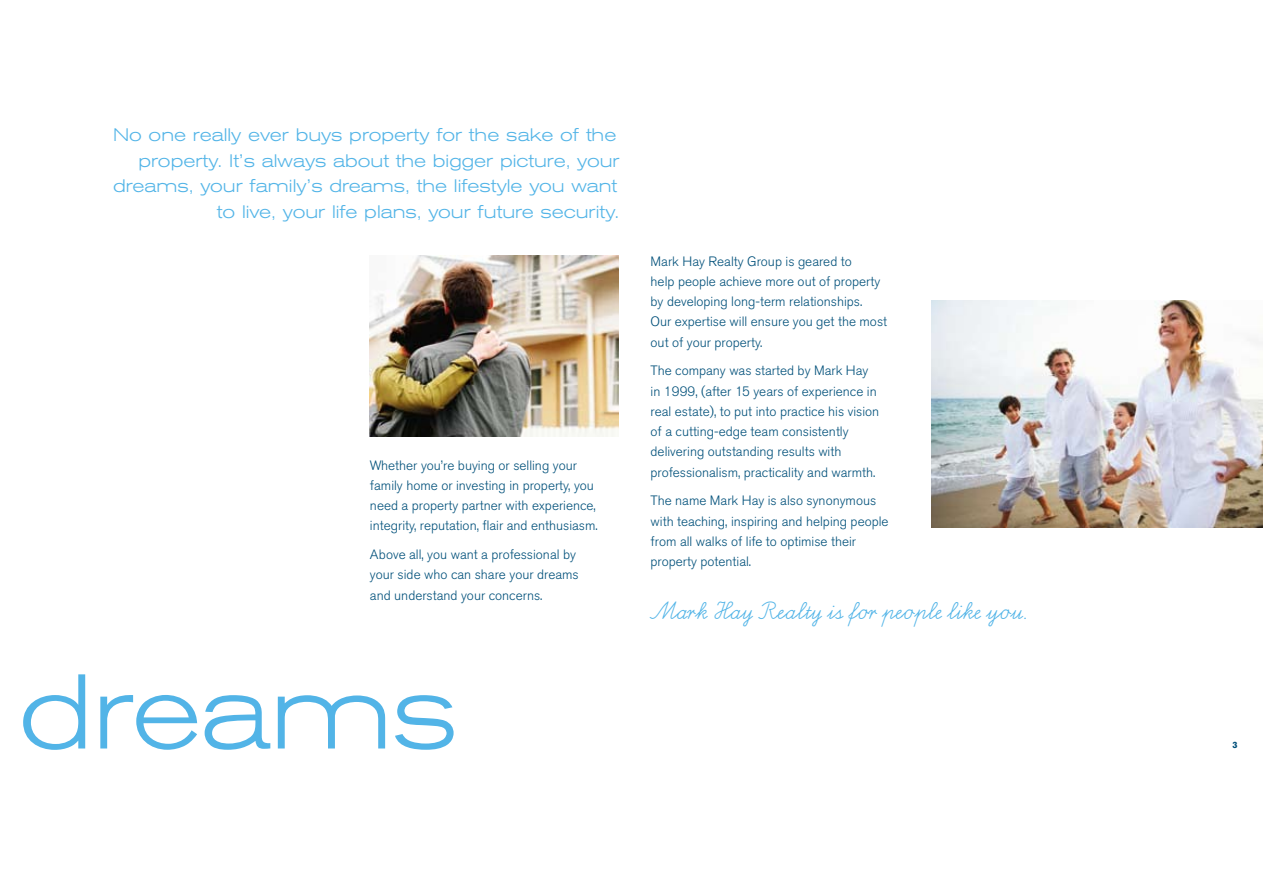
<style>
.page{position:relative;width:1263px;height:893px;background:#fff}
.page>*{position:absolute;margin:0;border:0;box-sizing:border-box;transform-origin:0 0}
.t1{font:300 expanded 105px "Akzidenz Grotesk BE";letter-spacing:-.01em;color:#52b4e7}
.t2{font:30px "Schulschrift B";color:#52b4e7}
.t3{font:300 expanded 18px/25.5px "Akzidenz Grotesk BE";color:#52b4e7;text-align:right}
.t4{font:300 13.5px/20.2px "Akzidenz Grotesk BE";color:#00507a}
.t5{font:900 9px "Akzidenz Grotesk";color:#00507a}
</style>
<div class="page">
<img style="left:931px;top:300px;width:332px;height:227px">
<img style="left:370px;top:255px;width:248px;height:182px">
<h3 class="t3" style="left:113px;top:122px;width:508px">No one really ever buys property for the sake of the property. It’s always about the bigger picture, your dreams, your family’s dreams, the lifestyle you want to live, your life plans, your future security.</h3>
<p class="t4" style="left:370px;top:455px;width:229px">Whether you’re buying or selling your family home or investing in property, you need a property partner with experience, integrity, reputation, flair and enthusiasm.</p>
<p class="t4" style="left:370px;top:545px;width:210px">Above all, you want a professional by your side who can share your dreams and understand your concerns.</p>
<h1 class="t1" style="left:19px;top:653px;width:440px">dreams</h1>
<p class="t4" style="left:651px;top:251px;width:238px">Mark Hay Realty Group is geared to<br>help people achieve more out of property by developing long-term relationships.<br>Our expertise will ensure you get the most out of your property.</p>
<p class="t4" style="left:651px;top:361px;width:230px">The company was started by Mark Hay in 1999, (after 15 years of experience in real estate), to put into practice his vision of a cutting-edge team consistently delivering outstanding results with professionalism, practicality and warmth.</p>
<p class="t4" style="left:651px;top:491px;width:239px">The name Mark Hay is also synonymous with teaching, inspiring and helping people from all walks of life to optimise their property potential.</p>
<h2 class="t2" style="left:649px;top:597px;width:378px">Mark Hay Realty is for people like you.</h2>
<p class="t5" style="left:1232px;top:739px;width:7px">3</p>
</div>
